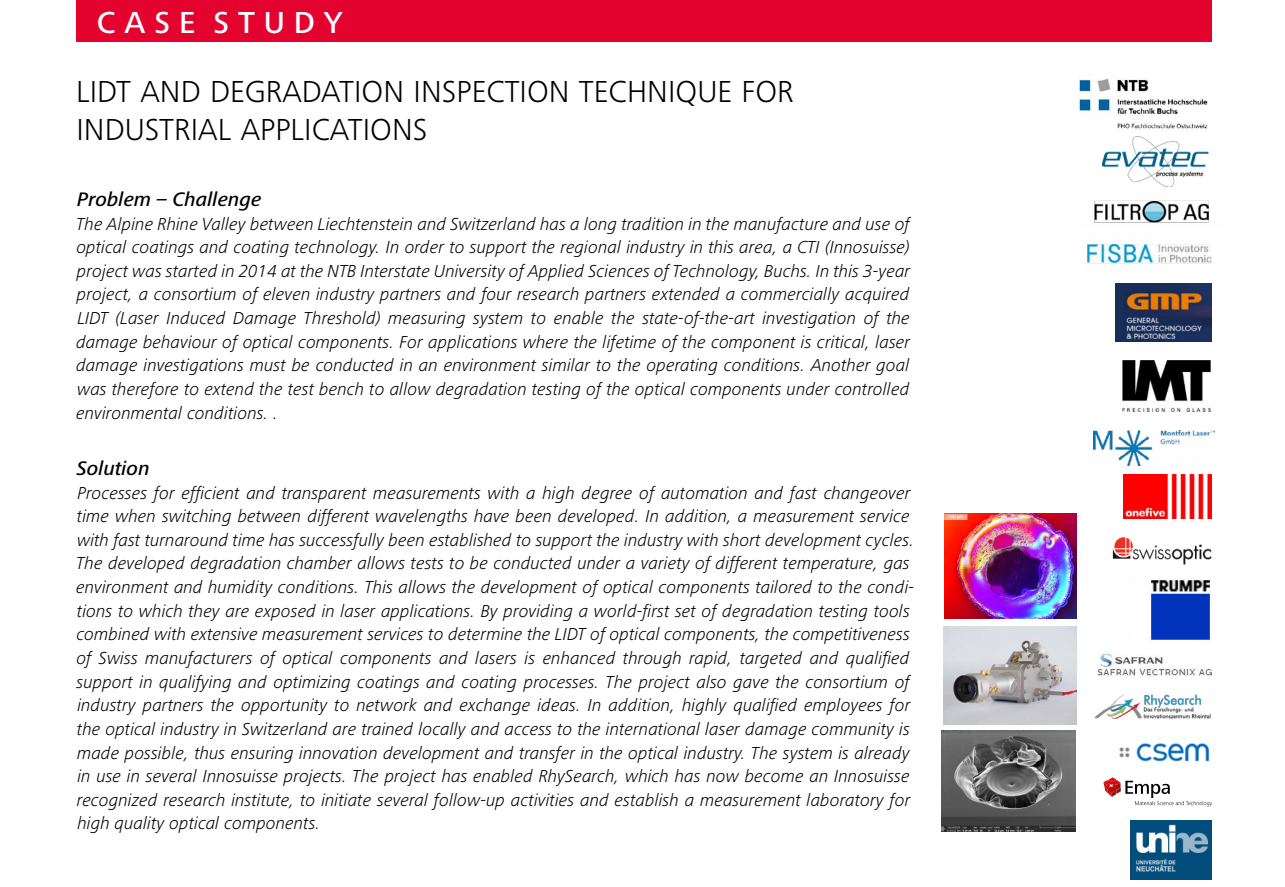
<style>
.page{position:relative;width:1285px;height:887px;background:#fff}
.page>*{position:absolute;margin:0;border:0;box-sizing:border-box;transform-origin:0 0}
.t1{font:300 31.5px/37.8px "Frutiger Next Pro";color:#000}
.t2{font:500 31.5px "Frutiger Next Pro";color:#fff}
.t3{font:italic 500 20.25px "Frutiger Next Pro";letter-spacing:.005em;color:#000}
.t4{font:italic 300 18px/23.6px "Frutiger Next Pro";color:#000;text-align:justify}
</style>
<div class="page">
<div style="left:77px;top:0;width:1135px;height:42px;background:#e4032e"></div>
<img style="left:1078px;top:79px;width:130px;height:51px">
<img style="left:1103px;top:136px;width:106px;height:51px">
<img style="left:1094px;top:200px;width:115px;height:23px">
<img style="left:944px;top:513px;width:132px;height:105px">
<img style="left:943px;top:626px;width:133px;height:98px">
<img style="left:941px;top:730px;width:134px;height:101px">
<img style="left:1087px;top:244px;width:124px;height:20px">
<img style="left:1115px;top:283px;width:96px;height:58px">
<img style="left:1122px;top:360px;width:88px;height:52px">
<img style="left:1093px;top:430px;width:121px;height:35px">
<img style="left:1123px;top:475px;width:89px;height:44px">
<img style="left:1112px;top:537px;width:100px;height:28px">
<img style="left:1151px;top:580px;width:60px;height:60px">
<img style="left:1097px;top:651px;width:114px;height:25px">
<img style="left:1094px;top:693px;width:117px;height:26px">
<img style="left:1119px;top:743px;width:91px;height:19px">
<img style="left:1130px;top:820px;width:82px;height:59px">
<svg style="left:1103px;top:777px;width:109px;height:29px"></svg>
<h1 class="t2" style="left:97px;top:4px;width:247px">C A S E S T U D Y</h1>
<h1 class="t1" style="left:76px;top:73px;width:719px">LIDT AND DEGRADATION INSPECTION TECHNIQUE FOR<br>INDUSTRIAL APPLICATIONS</h1>
<p class="t3" style="left:77px;top:187px;width:186px">Problem – Challenge</p>
<p class="t4" style="left:76px;top:212px;width:836px">The Alpine Rhine Valley between Liechtenstein and Switzerland has a long tradition in the manufacture and use of optical coatings and coating technology. In order to support the regional industry in this area, a CTI (Innosuisse) project was started in 2014 at the NTB Interstate University of Applied Sciences of Technology, Buchs. In this 3-year project, a consortium of eleven industry partners and four research partners extended a commercially acquired LIDT (Laser Induced Damage Threshold) measuring system to enable the state-of-the-art investigation of the damage behaviour of optical components. For applications where the lifetime of the component is critical, laser damage investigations must be conducted in an environment similar to the operating conditions. Another goal was therefore to extend the test bench to allow degradation testing of the optical components under controlled environmental conditions. .</p>
<p class="t3" style="left:77px;top:456px;width:74px">Solution</p>
<p class="t4" style="left:76px;top:481px;width:839px;text-align:left">Processes for efficient and transparent measurements with a high degree of automation and fast changeover time when switching between different wavelengths have been developed. In addition, a measurement service with fast turnaround time has successfully been established to support the industry with short development cycles.<br>The developed degradation chamber allows tests to be conducted under a variety of different temperature, gas environment and humidity conditions. This allows the development of optical components tailored to the condi&shy;tions to which they are exposed in laser applications. By providing a world-first set of degradation testing tools combined with extensive measurement services to determine the LIDT of optical components, the competitiveness of Swiss manufacturers of optical components and lasers is enhanced through rapid, targeted and qualified support in qualifying and optimizing coatings and coating processes. The project also gave the consortium of industry partners the opportunity to network and exchange ideas. In addition, highly qualified employees for the optical industry in Switzerland are trained locally and access to the international laser damage community is made possible, thus ensuring innovation development and transfer in the optical industry. The system is already in use in several Innosuisse projects. The project has enabled RhySearch, which has now become an Innosuisse recognized research institute, to initiate several follow-up activities and establish a measurement laboratory for high quality optical components.</p>
</div>
